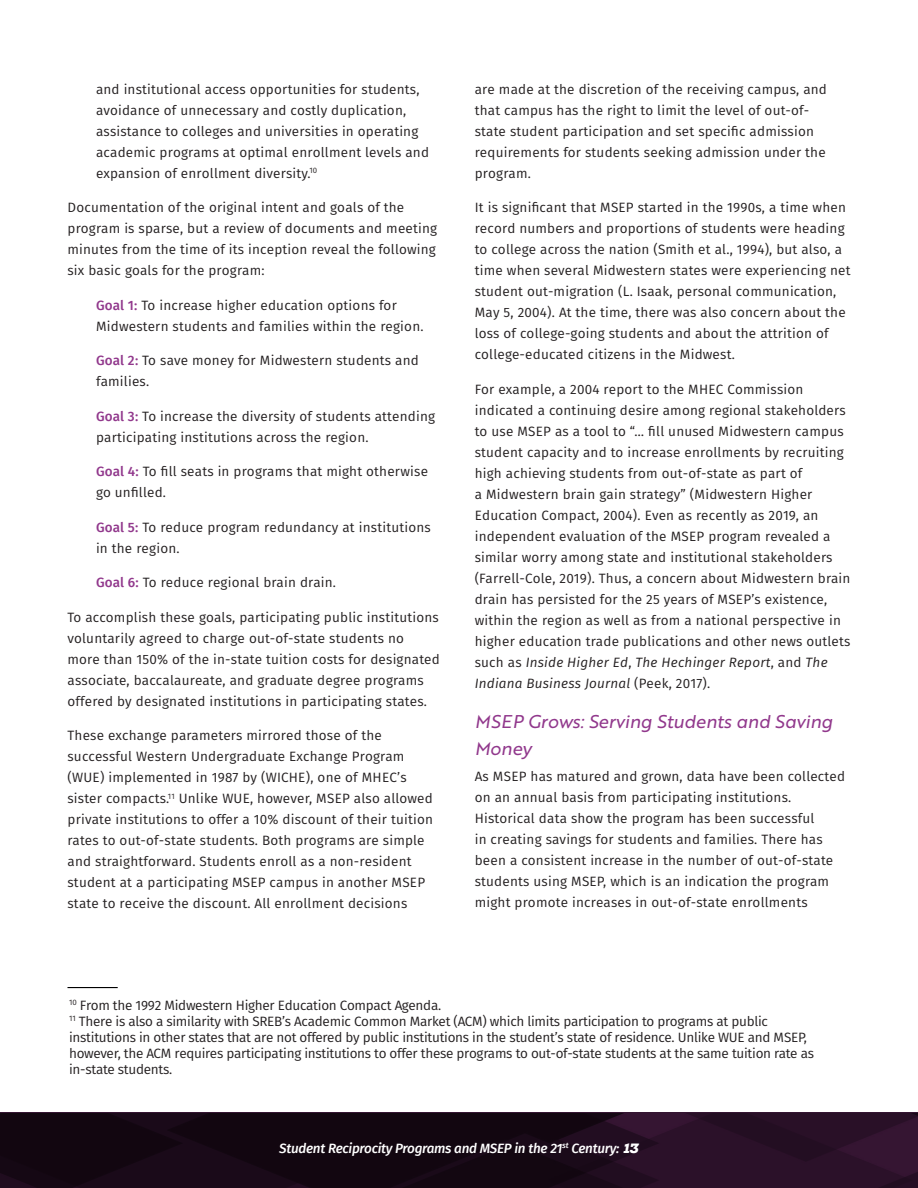
<style>
.page{position:relative;width:918px;height:1188px;background:#fff}
.page>*{position:absolute;margin:0;border:0;box-sizing:border-box;transform-origin:0 0}
.t1{font:18px/27px "Brother 1816 Regular Italic";color:#91388c}
.t2{font:13.5px/21px "Fira Sans";letter-spacing:.015em;color:#231f20}
.t3{font:13.5px/16.2px "Fira Sans";letter-spacing:-.02em;color:#231f20}
.t4{font:italic 500 13.5px "Fira Sans";letter-spacing:-.02em;color:#fff}
.s1{font-weight:500;color:#91388c}
.s2{font-style:italic}
.s3{font-family:"Nexa Slab";font-weight:900}
</style>
<div class="page">
<div style="left:0;top:1112px;width:918px;height:76px;background:linear-gradient(to right,#0c040b,#2b1129)"></div>
<hr style="left:68px;top:987px;width:50px;height:1px;background:#000">
<p class="t2" style="left:96px;top:78px;width:335px">and institutional access opportunities for students, avoidance of unnecessary and costly duplication, assistance to colleges and universities in operating academic programs at optimal enrollment levels and expansion of enrollment diversity.<sup>10</sup></p>
<p class="t2" style="left:68px;top:197px;width:371px">Documentation of the original intent and goals of the program is sparse, but a review of documents and meeting minutes from the time of its inception reveal the following six basic goals for the program:</p>
<p class="t2" style="left:96px;top:294px;width:329px"><span class="s1">Goal 1:</span> To increase higher education options for<br>Midwestern students and families within the region.</p>
<p class="t2" style="left:96px;top:350px;width:324px"><span class="s1">Goal 2:</span> To save money for Midwestern students and families.</p>
<p class="t2" style="left:96px;top:405px;width:341px"><span class="s1">Goal 3:</span> To increase the diversity of students attending participating institutions across the region.</p>
<p class="t2" style="left:96px;top:461px;width:334px"><span class="s1">Goal 4:</span> To fill seats in programs that might otherwise go unfilled.</p>
<p class="t2" style="left:96px;top:516px;width:336px"><span class="s1">Goal 5:</span> To reduce program redundancy at institutions in the region.</p>
<p class="t2" style="left:96px;top:572px;width:242px"><span class="s1">Goal 6:</span> To reduce regional brain drain.</p>
<p class="t2" style="left:68px;top:606px;width:374px">To accomplish these goals, participating public institutions voluntarily agreed to charge out-of-state students no<br>more than 150% of the in-state tuition costs for designated associate, baccalaureate, and graduate degree programs offered by designated institutions in participating states.</p>
<p class="t2" style="left:68px;top:725px;width:367px">These exchange parameters mirrored those of the successful Western Undergraduate Exchange Program (WUE) implemented in 1987 by (WICHE), one of MHEC’s sister compacts.<sup>11</sup> Unlike WUE, however, MSEP also allowed private institutions to offer a 10% discount of their tuition rates to out-of-state students. Both programs are simple and straightforward. Students enroll as a non-resident student at a participating MSEP campus in another MSEP state to receive the discount. All enrollment decisions</p>
<p class="t2" style="left:475px;top:78px;width:354px">are made at the discretion of the receiving campus, and that campus has the right to limit the level of out-of&shy;state student participation and set specific admission requirements for students seeking admission under the program.</p>
<p class="t2" style="left:475px;top:197px;width:377px">It is significant that MSEP started in the 1990s, a time when record numbers and proportions of students were heading to college across the nation (Smith et al., 1994), but also, a time when several Midwestern states were experiencing net student out-migration (L. Isaak, personal communication, May 5, 2004). At the time, there was also concern about the loss of college-going students and about the attrition of college-educated citizens in the Midwest.</p>
<p class="t2" style="left:475px;top:378px;width:377px">For example, a 2004 report to the MHEC Commission indicated a continuing desire among regional stakeholders to use MSEP as a tool to “… fill unused Midwestern campus student capacity and to increase enrollments by recruiting high achieving students from out-of-state as part of<br>a Midwestern brain gain strategy” (Midwestern Higher Education Compact, 2004). Even as recently as 2019, an independent evaluation of the MSEP program revealed a similar worry among state and institutional stakeholders (Farrell-Cole, 2019). Thus, a concern about Midwestern brain drain has persisted for the 25 years of MSEP’s existence, within the region as well as from a national perspective in higher education trade publications and other news outlets such as <span class="s2">Inside Higher Ed</span>, <span class="s2">The Hechinger Report</span>, and <span class="s2">The Indiana Business Journal</span> (Peek, 2017).</p>
<h1 class="t1" style="left:475px;top:707px;width:359px">MSEP Grows: Serving Students and Saving<br>Money</h1>
<p class="t2" style="left:475px;top:765px;width:372px">As MSEP has matured and grown, data have been collected on an annual basis from participating institutions.<br>Historical data show the program has been successful<br>in creating savings for students and families. There has been a consistent increase in the number of out-of-state students using MSEP, which is an indication the program might promote increases in out-of-state enrollments</p>
<p class="t3" style="left:69px;top:996px;width:746px"><sup>10</sup> From the 1992 Midwestern Higher Education Compact Agenda.<br><sup>11</sup> There is also a similarity with SREB’s Academic Common Market (ACM) which limits participation to programs at public institutions in other states that are not offered by public institutions in the student’s state of residence. Unlike WUE and MSEP, however, the ACM requires participating institutions to offer these programs to out-of-state students at the same tuition rate as in-state students.</p>
<p class="t4" style="left:279px;top:1137px;width:361px">Student Reciprocity Programs and MSEP in the 21<sup>st</sup> Century: <span class="s3">13</span></p>
</div>
